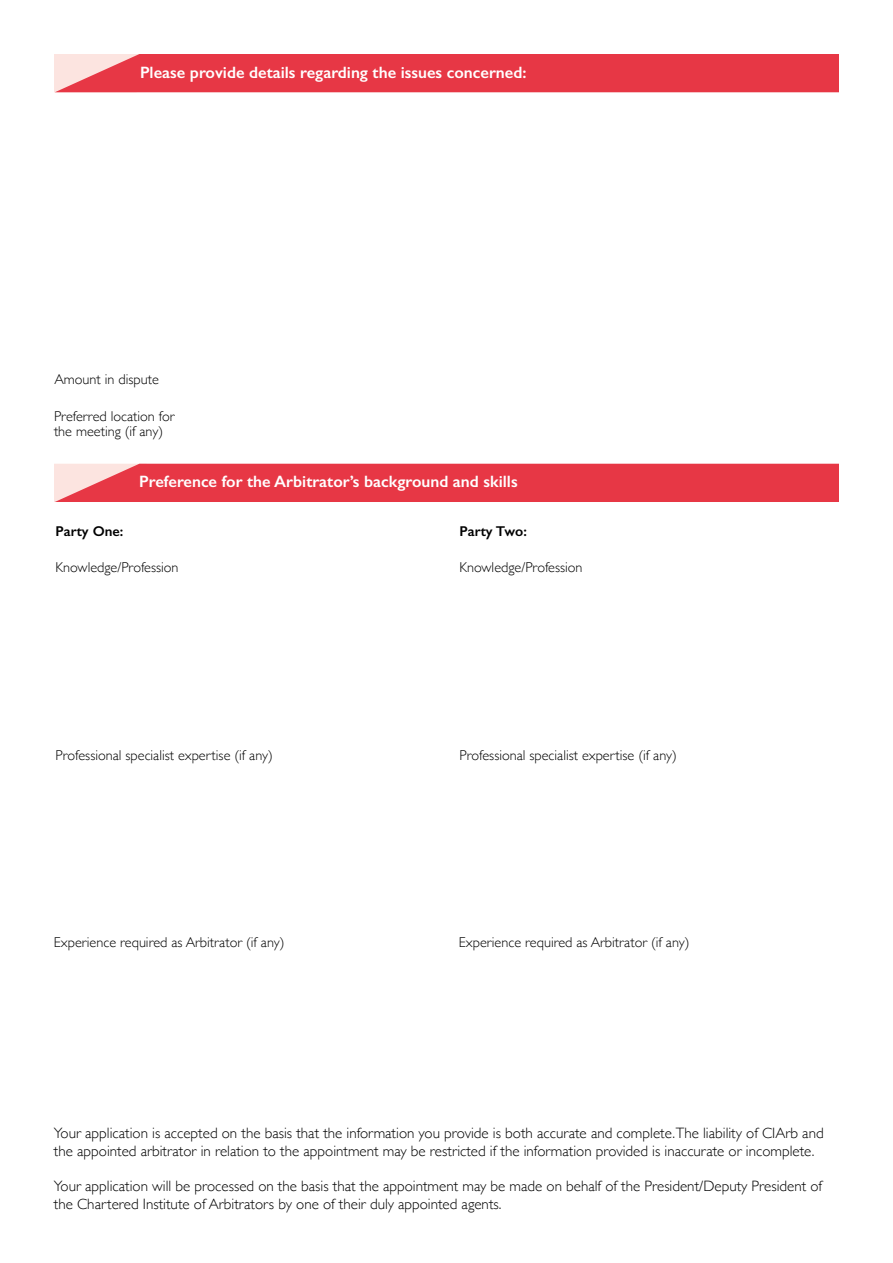
<style>
.page{position:relative;width:893px;height:1263px;background:#fff}
.page>*{position:absolute;margin:0;border:0;box-sizing:border-box;transform-origin:0 0}
.t1{font:600 16.5px "Gill Sans";color:#fff}
.t2{font:300 15px/18px "Gill Sans";color:#000}
.t3{font:300 14.25px/15px "Gill Sans";color:#000}
.t4{font:600 14.25px "Gill Sans";color:#000}
</style>
<div class="page">
<div style="left:54px;top:54px;width:785px;height:38px;background:#e73745"></div>
<div style="left:54px;top:464px;width:785px;height:38px;background:#e73745"></div>
<p class="t1" style="left:140px;top:62px;width:388px">Please provide details regarding the issues concerned:</p>
<p class="t3" style="left:54px;top:372px;width:106px">Amount in dispute</p>
<p class="t3" style="left:54px;top:408px;width:122px">Preferred location for the meeting (if any)</p>
<p class="t4" style="left:56px;top:522px;width:69px">Party One:</p>
<p class="t1" style="left:139px;top:472px;width:380px">Preference for the Arbitrator’s background and skills</p>
<p class="t4" style="left:459px;top:522px;width:69px">Party Two:</p>
<p class="t3" style="left:56px;top:559px;width:125px">Knowledge/Profession</p>
<p class="t3" style="left:56px;top:747px;width:219px">Professional specialist expertise (if any)</p>
<p class="t3" style="left:459px;top:559px;width:125px">Knowledge/Profession</p>
<p class="t3" style="left:459px;top:747px;width:219px">Professional specialist expertise (if any)</p>
<p class="t3" style="left:54px;top:934px;width:232px">Experience required as Arbitrator (if any)</p>
<p class="t3" style="left:459px;top:934px;width:232px">Experience required as Arbitrator (if any)</p>
<p class="t2" style="left:54px;top:1123px;width:771px">Your application is accepted on the basis that the information you provide is both accurate and complete.The liability of CIArb and the appointed arbitrator in relation to the appointment may be restricted if the information provided is inaccurate or incomplete.</p>
<p class="t2" style="left:54px;top:1176px;width:770px">Your application will be processed on the basis that the appointment may be made on behalf of the President/Deputy President of the Chartered Institute of Arbitrators by one of their duly appointed agents.</p>
</div>
